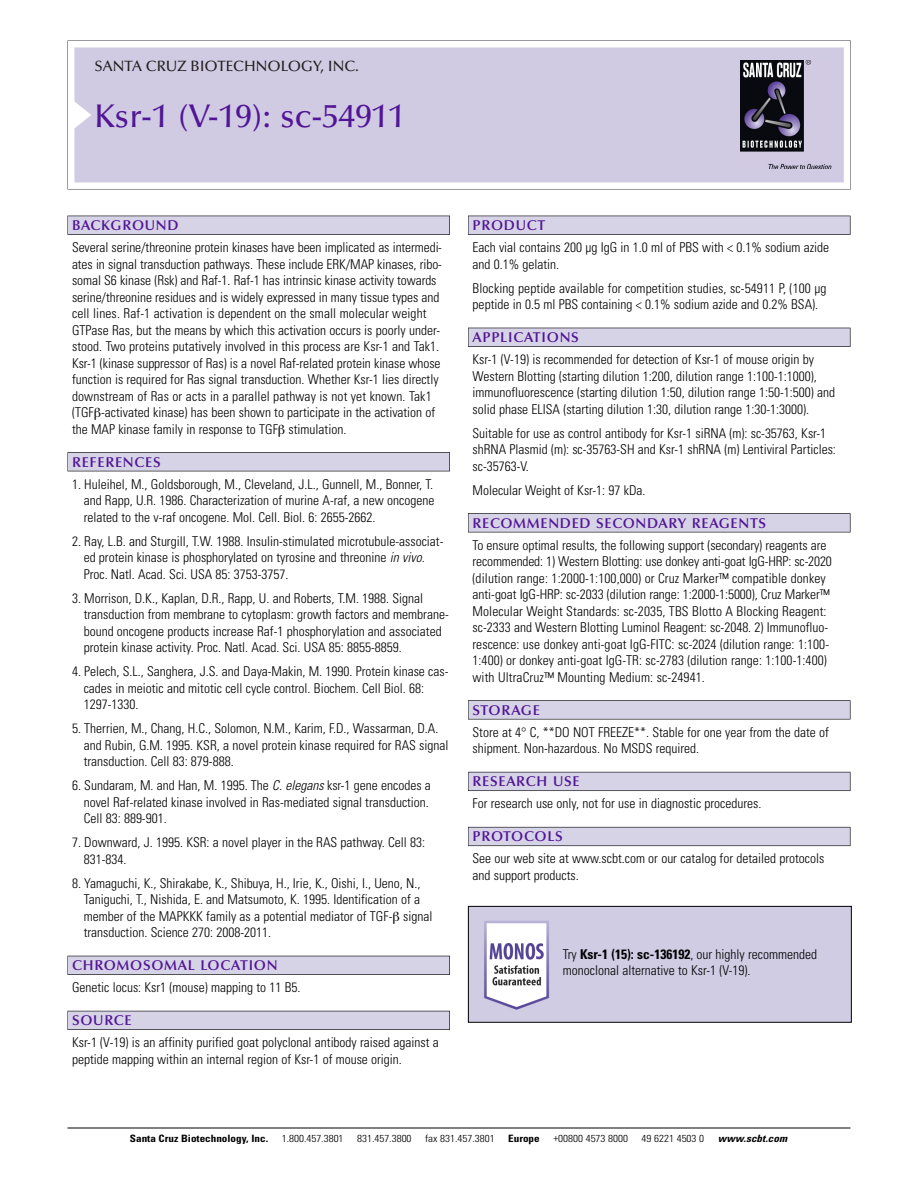
<style>
.page{position:relative;width:918px;height:1188px;background:#fff}
.page>*{position:absolute;margin:0;border:0;box-sizing:border-box;transform-origin:0 0}
.t1{font:500 33px "Optima";color:#511695}
.t2{font:500 15px "Optima";color:#231f20}
.t3{font:600 14.25px "Optima";letter-spacing:.05em;color:#511695}
.t4{font:300 condensed 13.5px/16.5px "Univers";color:#000}
.t5{font:300 condensed 10.2px "Univers";color:#000;scale:1.1 1}
.t6{font:700 condensed 10.2px "Univers";color:#000;scale:1.1 1}
.t7{font:italic 700 condensed 10.2px "Univers";letter-spacing:.005em;color:#000;scale:1.1 1}
.s1{font-style:italic}
.s2{font-weight:700}
</style>
<div class="page">
<svg style="left:68px;top:40px;width:783px;height:149px"></svg>
<div style="left:74px;top:47px;width:770px;height:135px;background:#d1cae3"></div>
<img style="left:741px;top:60px;width:90px;height:108px">
<div style="left:68px;top:216px;width:382px;height:19px;background:#525155"></div>
<div style="left:68px;top:216px;width:381px;height:18px;background:#d7d3e7"></div>
<div style="left:68px;top:452px;width:382px;height:19px;background:#525155"></div>
<div style="left:68px;top:453px;width:381px;height:18px;background:#d7d3e7"></div>
<div style="left:68px;top:956px;width:382px;height:19px;background:#525158"></div>
<div style="left:68px;top:956px;width:381px;height:18px;background:#d7d3e7"></div>
<div style="left:68px;top:1011px;width:382px;height:19px;background:#54535a"></div>
<div style="left:68px;top:1011px;width:381px;height:18px;background:#d7d3e7"></div>
<div style="left:468px;top:216px;width:382px;height:19px;background:#525155"></div>
<div style="left:468px;top:216px;width:382px;height:18px;background:#d7d3e7"></div>
<div style="left:468px;top:328px;width:382px;height:19px;background:#515055"></div>
<div style="left:468px;top:328px;width:382px;height:18px;background:#d7d3e7"></div>
<div style="left:468px;top:513px;width:382px;height:19px;background:#545357"></div>
<div style="left:468px;top:514px;width:382px;height:18px;background:#d7d3e7"></div>
<div style="left:468px;top:700px;width:382px;height:19px;background:#575759"></div>
<div style="left:468px;top:701px;width:382px;height:18px;background:#d7d3e7"></div>
<div style="left:468px;top:772px;width:382px;height:19px;background:#5b5a62"></div>
<div style="left:468px;top:772px;width:382px;height:18px;background:#d7d3e7"></div>
<div style="left:468px;top:827px;width:382px;height:19px;background:#66646e"></div>
<div style="left:468px;top:827px;width:382px;height:18px;background:#d7d3e7"></div>
<hr style="left:68px;top:1128px;width:782px;height:1px;background:#000">
<img style="left:470px;top:908px;width:380px;height:113px">
<div style="left:468px;top:906px;width:384px;height:117px;border:1px solid #000"></div>
<p class="t2" style="left:94px;top:61px;width:266px">SANTA CRUZ BIOTECHNOLOGY, INC.</p>
<h1 class="t1" style="left:94px;top:103px;width:312px">Ksr-1 (V-19): sc-54911</h1>
<p class="t3" style="left:72px;top:219px;width:108px">BACKGROUND</p>
<p class="t4" style="left:72px;top:240px;width:372px">Several serine/threonine protein kinases have been implicated as intermedi&shy;ates in signal transduction pathways. These include ERK/MAP kinases, ribo&shy;somal S6 kinase (Rsk) and Raf-1. Raf-1 has intrinsic kinase activity towards serine/threonine residues and is widely expressed in many tissue types and cell lines. Raf-1 activation is dependent on the small molecular weight GTPase Ras, but the means by which this activation occurs is poorly under&shy;stood. Two proteins putatively involved in this process are Ksr-1 and Tak1.<br>Ksr-1 (kinase suppressor of Ras) is a novel Raf-related protein kinase whose function is required for Ras signal transduction. Whether Ksr-1 lies directly downstream of Ras or acts in a parallel pathway is not yet known. Tak1 (TGF -activated kinase) has been shown to participate in the activation of the MAP kinase family in response to TGF stimulation.</p>
<p class="t3" style="left:72px;top:456px;width:90px">REFERENCES</p>
<p class="t4" style="left:84px;top:477px;width:352px;text-align:justify;text-indent:-12px">1. Huleihel, M., Goldsborough, M., Cleveland, J.L., Gunnell, M., Bonner, T. and Rapp, U.R. 1986. Characterization of murine A-raf, a new oncogene related to the v-raf oncogene. Mol. Cell. Biol. 6: 2655-2662.</p>
<p class="t4" style="left:84px;top:534px;width:361px;text-indent:-12px">2. Ray, L.B. and Sturgill, T.W. 1988. Insulin-stimulated microtubule-associat&shy;ed protein kinase is phosphorylated on tyrosine and threonine <span class="s1">in vivo.<br></span>Proc. Natl. Acad. Sci. USA 85: 3753-3757.</p>
<p class="t4" style="left:84px;top:591px;width:367px;text-indent:-12px">3. Morrison, D.K., Kaplan, D.R., Rapp, U. and Roberts, T.M. 1988. Signal transduction from membrane to cytoplasm: growth factors and membrane&shy;bound oncogene products increase Raf-1 phosphorylation and associated protein kinase activity. Proc. Natl. Acad. Sci. USA 85: 8855-8859.</p>
<p class="t4" style="left:84px;top:664px;width:366px;text-indent:-12px">4. Pelech, S.L., Sanghera, J.S. and Daya-Makin, M. 1990. Protein kinase cas&shy;cades in meiotic and mitotic cell cycle control. Biochem. Cell Biol. 68:<br>1297-1330.</p>
<p class="t4" style="left:84px;top:721px;width:366px;text-indent:-12px">5. Therrien, M., Chang, H.C., Solomon, N.M., Karim, F.D., Wassarman, D.A. and Rubin, G.M. 1995. KSR, a novel protein kinase required for RAS signal transduction. Cell 83: 879-888.</p>
<p class="t4" style="left:84px;top:778px;width:349px;text-indent:-12px">6. Sundaram, M. and Han, M. 1995. The <span class="s1">C. elegans</span> ksr-1 gene encodes a novel Raf-related kinase involved in Ras-mediated signal transduction.<br>Cell 83: 889-901.</p>
<p class="t4" style="left:84px;top:835px;width:343px;text-indent:-12px">7. Downward, J. 1995. KSR: a novel player in the RAS pathway. Cell 83:<br>831-834.</p>
<p class="t4" style="left:84px;top:876px;width:350px;text-indent:-12px">8. Yamaguchi, K., Shirakabe, K., Shibuya, H., Irie, K., Oishi, I., Ueno, N., Taniguchi, T., Nishida, E. and Matsumoto, K. 1995. Identification of a member of the MAPKKK family as a potential mediator of TGF- signal transduction. Science 270: 2008-2011.</p>
<p class="t3" style="left:72px;top:960px;width:207px">CHROMOSOMAL LOCATION</p>
<p class="t4" style="left:72px;top:980px;width:230px">Genetic locus: Ksr1 (mouse) mapping to 11 B5.</p>
<p class="t3" style="left:72px;top:1015px;width:61px">SOURCE</p>
<p class="t4" style="left:72px;top:1035px;width:368px">Ksr-1 (V-19) is an affinity purified goat polyclonal antibody raised against a peptide mapping within an internal region of Ksr-1 of mouse origin.</p>
<p class="t3" style="left:473px;top:219px;width:74px">PRODUCT</p>
<p class="t4" style="left:473px;top:240px;width:358px">Each vial contains 200 µg IgG in 1.0 ml of PBS with &lt; 0.1% sodium azide and 0.1% gelatin.</p>
<p class="t4" style="left:473px;top:281px;width:356px">Blocking peptide available for competition studies, sc-54911 P, (100 µg peptide in 0.5 ml PBS containing &lt; 0.1% sodium azide and 0.2% BSA).</p>
<p class="t3" style="left:473px;top:332px;width:108px">APPLICATIONS</p>
<p class="t4" style="left:473px;top:352px;width:364px">Ksr-1 (V-19) is recommended for detection of Ksr-1 of mouse origin by Western Blotting (starting dilution 1:200, dilution range 1:100-1:1000), immunofluorescence (starting dilution 1:50, dilution range 1:50-1:500) and solid phase ELISA (starting dilution 1:30, dilution range 1:30-1:3000).</p>
<p class="t4" style="left:473px;top:426px;width:365px">Suitable for use as control antibody for Ksr-1 siRNA (m): sc-35763, Ksr-1 shRNA Plasmid (m): sc-35763-SH and Ksr-1 shRNA (m) Lentiviral Particles: sc-35763-V.</p>
<p class="t4" style="left:473px;top:483px;width:175px">Molecular Weight of Ksr-1: 97 kDa.</p>
<p class="t3" style="left:473px;top:517px;width:295px">RECOMMENDED SECONDARY REAGENTS</p>
<p class="t4" style="left:473px;top:538px;width:361px">To ensure optimal results, the following support (secondary) reagents are recommended: 1) Western Blotting: use donkey anti-goat IgG-HRP: sc-2020 (dilution range: 1:2000-1:100,000) or Cruz Marker™ compatible donkey anti-goat IgG-HRP: sc-2033 (dilution range: 1:2000-1:5000), Cruz Marker™ Molecular Weight Standards: sc-2035, TBS Blotto A Blocking Reagent: sc-2333 and Western Blotting Luminol Reagent: sc-2048. 2) Immunofluo&shy;rescence: use donkey anti-goat IgG-FITC: sc-2024 (dilution range: 1:100- 1:400) or donkey anti-goat IgG-TR: sc-2783 (dilution range: 1:100-1:400) with UltraCruz™ Mounting Medium: sc-24941.</p>
<p class="t3" style="left:473px;top:704px;width:69px">STORAGE</p>
<p class="t4" style="left:473px;top:725px;width:358px">Store at 4° C, **DO NOT FREEZE**. Stable for one year from the date of shipment. Non-hazardous. No MSDS required.</p>
<p class="t3" style="left:473px;top:776px;width:109px">RESEARCH USE</p>
<p class="t4" style="left:473px;top:796px;width:290px">For research use only, not for use in diagnostic procedures.</p>
<p class="t3" style="left:473px;top:831px;width:92px">PROTOCOLS</p>
<p class="t4" style="left:473px;top:851px;width:353px">See our web site at www.scbt.com or our catalog for detailed protocols and support products.</p>
<p class="t4" style="left:563px;top:947px;width:256px">Try <span class="s2">Ksr-1 (15): sc-136192</span>, our highly recommended monoclonal alternative to Ksr-1 (V-19).</p>
<p class="t6" style="left:130px;top:1135px;width:127px">Santa Cruz Biotechnology, Inc.</p>
<p class="t5" style="left:282px;top:1135px;width:58px">1.800.457.3801</p>
<p class="t5" style="left:357px;top:1135px;width:51px">831.457.3800</p>
<p class="t5" style="left:425px;top:1135px;width:65px">fax 831.457.3801</p>
<p class="t6" style="left:508px;top:1135px;width:30px">Europe</p>
<p class="t5" style="left:553px;top:1135px;width:69px">+00800 4573 8000</p>
<p class="t5" style="left:642px;top:1135px;width:58px">49 6221 4503 0</p>
<p class="t7" style="left:718px;top:1135px;width:64px">www.scbt.com</p>
</div>
